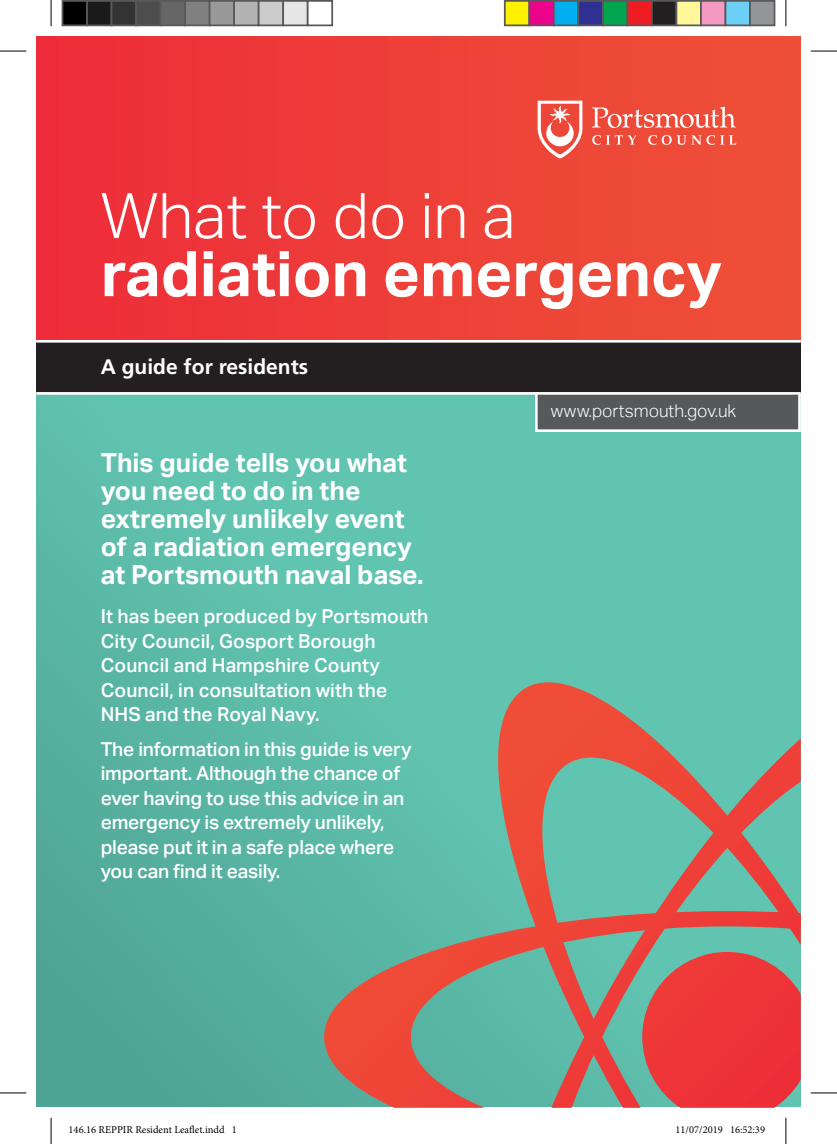
<style>
.page{position:relative;width:837px;height:1144px;background:#fff}
.page>*{position:absolute;margin:0;border:0;box-sizing:border-box;transform-origin:0 0}
.t1{font:700 63px/58.1px "Aktiv Grotesk";color:#fff}
._2__Sub_Header__13-1{font:700 26.25px/28px "Aktiv Grotesk";color:#fff}
.t2{font:700 21px "Frutiger";color:#fff}
._3__Body{font:500 19.25px/24.5px "Aktiv Grotesk";letter-spacing:-.01em;color:#fff}
._2__Sub_Header__13-1-2{font:500 19.25px/24.5px "Aktiv Grotesk";letter-spacing:.005em;color:#fff}
.t3{font:300 17.5px "Aktiv Grotesk";color:#fff}
.t4{font:10.5px "Minion Pro";color:#000}
.s1{font-weight:300}
</style>
<div class="page">
<div style="left:36px;top:321px;width:764px;height:786px;background:linear-gradient(to bottom,#65cdb9,#51a696)"></div>
<svg style="left:533px;top:395px;width:267px;height:38px;background:#65696a"></svg>
<div style="left:36px;top:36px;width:764px;height:305px;background:linear-gradient(to right,#ee2d3a,#ed5138)"></div>
<div style="left:36px;top:341px;width:764px;height:52px;background:#231f20"></div>
<hr style="left:36px;top:340px;width:764px;height:3px;background:#fff">
<hr style="left:36px;top:392px;width:764px;height:3px;background:#fff">
<svg style="left:537px;top:101px;width:45px;height:58px"></svg>
<svg style="left:592px;top:107px;width:143px;height:21px;background:#f1796c"></svg>
<svg style="left:592px;top:135px;width:44px;height:10px"></svg>
<svg style="left:648px;top:135px;width:88px;height:10px"></svg>
<svg style="left:324px;top:911px;width:141px;height:197px;background:#a08170"></svg>
<svg style="left:465px;top:682px;width:335px;height:426px;background:#899c89"></svg>
<svg style="left:551px;top:738px;width:249px;height:370px;background:#a18378"></svg>
<svg style="left:0;top:51px;width:26px;height:1px"></svg>
<svg style="left:810px;top:51px;width:26px;height:1px"></svg>
<svg style="left:0;top:1092px;width:26px;height:1px"></svg>
<svg style="left:810px;top:1092px;width:26px;height:1px"></svg>
<svg style="left:51px;top:0;width:1px;height:26px"></svg>
<svg style="left:51px;top:1118px;width:1px;height:26px"></svg>
<svg style="left:785px;top:0;width:1px;height:26px"></svg>
<svg style="left:785px;top:1118px;width:1px;height:26px"></svg>
<div style="left:62px;top:1px;width:25px;height:24px;background:#000"></div>
<div style="left:62px;top:0;width:26px;height:26px;border:2px solid #595959"></div>
<div style="left:87px;top:1px;width:24px;height:24px;background:#1a1a1a"></div>
<div style="left:86px;top:0;width:26px;height:26px;border:2px solid #595959"></div>
<div style="left:111px;top:1px;width:25px;height:24px;background:#333"></div>
<div style="left:111px;top:0;width:26px;height:26px;border:2px solid #595959"></div>
<div style="left:136px;top:1px;width:24px;height:24px;background:#4d4d4d"></div>
<div style="left:135px;top:0;width:26px;height:26px;border:2px solid #595959"></div>
<div style="left:160px;top:1px;width:25px;height:24px;background:#666"></div>
<div style="left:160px;top:0;width:26px;height:26px;border:2px solid #595959"></div>
<div style="left:185px;top:1px;width:24px;height:24px;background:#808080"></div>
<div style="left:184px;top:0;width:26px;height:26px;border:2px solid #595959"></div>
<div style="left:209px;top:1px;width:25px;height:24px;background:#999"></div>
<div style="left:209px;top:0;width:26px;height:26px;border:2px solid #595959"></div>
<div style="left:234px;top:1px;width:24px;height:24px;background:#b3b3b3"></div>
<div style="left:233px;top:0;width:26px;height:26px;border:2px solid #595959"></div>
<div style="left:258px;top:1px;width:25px;height:24px;background:#ccc"></div>
<div style="left:258px;top:0;width:26px;height:26px;border:2px solid #595959"></div>
<div style="left:283px;top:1px;width:24px;height:24px;background:#e6e6e6"></div>
<div style="left:282px;top:0;width:26px;height:26px;border:2px solid #595959"></div>
<div style="left:307px;top:0;width:26px;height:26px;border:2px solid #595959"></div>
<div style="left:504px;top:1px;width:25px;height:24px;background:#fff101"></div>
<div style="left:503px;top:0;width:27px;height:26px;border:2px solid #595959"></div>
<div style="left:529px;top:1px;width:24px;height:24px;background:#ed028c"></div>
<div style="left:528px;top:0;width:26px;height:26px;border:2px solid #595959"></div>
<div style="left:553px;top:1px;width:25px;height:24px;background:#00aeef"></div>
<div style="left:552px;top:0;width:27px;height:26px;border:2px solid #595959"></div>
<div style="left:578px;top:1px;width:24px;height:24px;background:#2e3092"></div>
<div style="left:577px;top:0;width:26px;height:26px;border:2px solid #595959"></div>
<div style="left:602px;top:1px;width:25px;height:24px;background:#00a54f"></div>
<div style="left:601px;top:0;width:27px;height:26px;border:2px solid #595959"></div>
<div style="left:627px;top:1px;width:24px;height:24px;background:#ee1d23"></div>
<div style="left:626px;top:0;width:26px;height:26px;border:2px solid #595959"></div>
<div style="left:651px;top:1px;width:25px;height:24px;background:#231f20"></div>
<div style="left:650px;top:0;width:27px;height:26px;border:2px solid #595959"></div>
<div style="left:676px;top:1px;width:24px;height:24px;background:#fff79a"></div>
<div style="left:675px;top:0;width:26px;height:26px;border:2px solid #595959"></div>
<div style="left:700px;top:1px;width:25px;height:24px;background:#f499c2"></div>
<div style="left:699px;top:0;width:27px;height:26px;border:2px solid #595959"></div>
<div style="left:725px;top:1px;width:24px;height:24px;background:#6bcff6"></div>
<div style="left:724px;top:0;width:26px;height:26px;border:2px solid #595959"></div>
<div style="left:749px;top:1px;width:25px;height:24px;background:#939598"></div>
<div style="left:748px;top:0;width:27px;height:26px;border:2px solid #595959"></div>
<p class="t1" style="left:101px;top:187px;width:622px"><span class="s1">What to do in a </span>radiation emergency</p>
<p class="t2" style="left:101px;top:355px;width:209px">A guide for residents</p>
<p class="_2__Sub_Header__13-1" style="left:101px;top:449px;width:324px">This guide tells you what you need to do in the extremely unlikely event of a radiation emergency at Portsmouth naval base.</p>
<p class="_2__Sub_Header__13-1-2" style="left:101px;top:604px;width:329px">It has been produced by Portsmouth<br>City Council, Gosport Borough<br>Council and Hampshire County<br>Council, in consultation with the<br>NHS and the Royal Navy.</p>
<p class="_3__Body" style="left:101px;top:737px;width:312px">The information in this guide is very important. Although the chance of ever having to use this advice in an emergency is extremely unlikely, please put it in a safe place where you can find it easily.</p>
<p class="t3" style="left:550px;top:401px;width:187px">www.portsmouth.gov.uk</p>
<p class="t4" style="left:69px;top:1123px;width:170px">146.16 REPPIR Resident Leaflet.indd 1</p>
<p class="t4" style="left:675px;top:1123px;width:91px">11/07/2019 16:52:39</p>
</div>
